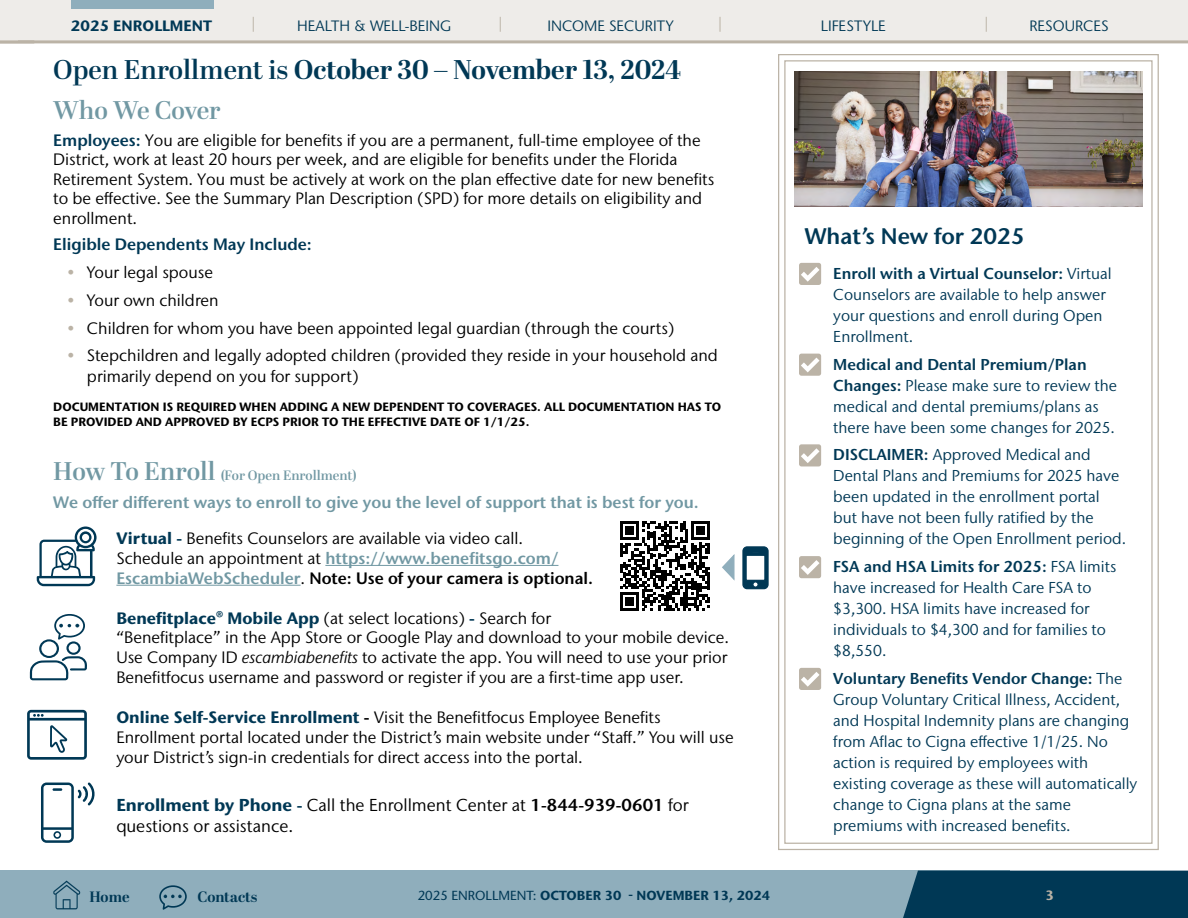
<style>
.page{position:relative;width:1188px;height:918px;background:#fff}
.page>*{position:absolute;margin:0;border:0;box-sizing:border-box;transform-origin:0 0}
.t1{font:700 27px "Abril Display";color:#003855}
.t2{font:600 25.5px "Abril Display";color:#7198a3}
.t3{font:600 22.5px "Stone Sans IIITC Pro";color:#003855}
.t4{font:17.25px/21px "Stone Sans IIITC Pro";color:#000}
.t5{font:16.5px/19.8px "Stone Sans IIITC Pro";color:#000}
.t6{font:600 16.5px "Stone Sans IIITC Pro";color:#7198a3}
.t7{font:600 16.5px "Stone Sans IIITC Pro";color:#003855}
.t8{font:15.75px/21px "Stone Sans IIITC Pro";color:#003855}
.t9{font:15px "Stone Sans IIITC Pro";color:#003855}
.t10{font:700 15px "Stone Sans IIITC Pro";color:#003855}
.t11{font:700 15px "Abril Display";color:#003855}
.t12{font:500 15px "Stone Sans IIITC Pro";color:#bbb3a6}
.t13{font:600 13.5px "Abril Display";color:#7198a3}
.t14{font:700 13.5px "Stone Sans IIITC Pro";color:#bbb3a6}
.t15{font:700 13.2px "Stone Sans IIITC Pro";color:#003855}
.t16{font:700 12px/14.4px "Stone Sans IIITC Pro";color:#000}
.s1{font-weight:600}
.s2{font-weight:600;color:#003855}
.s3{color:#bbb3a6}
.s4{font-size:25.5px}
.s5{font-weight:700;color:#003855}
.s6{font-weight:600;color:#7198a3}
.s7{font-style:italic}
.s8{font-weight:700}
.s9{font-weight:700;font-size:16.5px;color:#003855}
.s10{font-weight:500}
</style>
<div class="page">
<div style="left:0;top:0;width:1188px;height:40px;background:#eeece9"></div>
<hr style="left:0;top:40px;width:1188px;height:3px;background:#bbb3a6">
<div style="left:71px;top:0;width:143px;height:9px;background:#8faebc"></div>
<div style="left:0;top:871px;width:1010px;height:47px;background:#8faebc"></div>
<div style="left:903px;top:871px;width:285px;height:47px;background:#003855"></div>
<svg style="left:53px;top:881px;width:27px;height:28px"></svg>
<svg style="left:159px;top:885px;width:28px;height:25px"></svg>
<svg style="left:778px;top:54px;width:381px;height:796px"></svg>
<img style="left:795px;top:71px;width:348px;height:135px">
<svg style="left:37px;top:526px;width:60px;height:60px"></svg>
<svg style="left:30px;top:614px;width:57px;height:66px"></svg>
<svg style="left:27px;top:710px;width:60px;height:50px"></svg>
<hr style="left:325px;top:565px;width:233px;height:1px;background:#7198a3">
<hr style="left:116px;top:585px;width:185px;height:1px;background:#7198a3">
<svg style="left:620px;top:521px;width:90px;height:90px"></svg>
<svg style="left:742px;top:546px;width:27px;height:44px"></svg>
<svg style="left:722px;top:554px;width:13px;height:27px"></svg>
<svg style="left:41px;top:782px;width:54px;height:61px"></svg>
<p class="t10" style="left:71px;top:16px;width:143px">2025 ENROLLMENT</p>
<p class="t12" style="left:251px;top:13px;width:7px">|</p>
<p class="t9" style="left:297px;top:16px;width:155px">HEALTH &amp; WELL-BEING</p>
<p class="t12" style="left:498px;top:13px;width:7px">|</p>
<p class="t12" style="left:718px;top:13px;width:7px">|</p>
<p class="t12" style="left:984px;top:13px;width:7px">|</p>
<p class="t9" style="left:547px;top:16px;width:128px">INCOME SECURITY</p>
<p class="t9" style="left:1029px;top:16px;width:81px">RESOURCES</p>
<p class="t9" style="left:821px;top:16px;width:67px">LIFESTYLE</p>
<h1 class="t1" style="left:53px;top:51px;width:629px"><span class="s1">Open Enrollment is</span> October 30 – November 13, 2024</h1>
<h2 class="t2" style="left:53px;top:93px;width:169px">Who We Cover</h2>
<p class="t5" style="left:53px;top:130px;width:663px"><span class="s2">Employees:</span> You are eligible for benefits if you are a permanent, full-time employee of the District, work at least 20 hours per week, and are eligible for benefits under the Florida Retirement System. You must be actively at work on the plan effective date for new benefits to be effective. See the Summary Plan Description (SPD) for more details on eligibility and enrollment.</p>
<p class="t7" style="left:53px;top:234px;width:260px">Eligible Dependents May Include:</p>
<p class="t5" style="left:67px;top:262px;width:148px"><span class="s3">•</span> Your legal spouse</p>
<p class="t5" style="left:67px;top:290px;width:153px"><span class="s3">•</span> Your own children</p>
<p class="t5" style="left:67px;top:318px;width:609px"><span class="s3">•</span> Children for whom you have been appointed legal guardian (through the courts)</p>
<p class="t5" style="left:87px;top:345px;width:632px;line-height:21px;text-indent:-20px"><span class="s3">•</span> Stepchildren and legally adopted children (provided they reside in your household and primarily depend on you for support)</p>
<p class="t16" style="left:53px;top:399px;width:670px">DOCUMENTATION IS REQUIRED WHEN ADDING A NEW DEPENDENT TO COVERAGES. ALL DOCUMENTATION HAS TO<br>BE PROVIDED AND APPROVED BY ECPS PRIOR TO THE EFFECTIVE DATE OF 1/1/25.</p>
<p class="t13" style="left:53px;top:466px;width:305px"><span class="s4">How To Enroll</span> (For Open Enrollment)</p>
<p class="t6" style="left:53px;top:492px;width:647px">We offer different ways to enroll to give you the level of support that is best for you.</p>
<p class="t5" style="left:116px;top:528px;width:478px"><span class="s5">Virtual -</span> Benefits Counselors are available via video call.<br>Schedule an appointment at <span class="s6">https://www.benefitsgo.com/<br>EscambiaWebScheduler</span>. <span class="s1">Note: Use of your camera is optional.</span></p>
<p class="t5" style="left:116px;top:608px;width:614px"><span class="s5">Benefitplace® Mobile App</span> (at select locations) <span class="s5">-</span> Search for<br>“Benefitplace” in the App Store or Google Play and download to your mobile device.<br>Use Company ID <span class="s7">escambiabenefits</span> to activate the app. You will need to use your prior Benefitfocus username and password or register if you are a first-time app user.</p>
<p class="t5" style="left:116px;top:707px;width:619px"><span class="s5">Online Self-Service Enrollment</span> <span class="s8">-</span> Visit the Benefitfocus Employee Benefits<br>Enrollment portal located under the District’s main website under “Staff.” You will use your District’s sign-in credentials for direct access into the portal.</p>
<p class="t4" style="left:116px;top:794px;width:574px"><span class="s5">Enrollment by Phone</span> <span class="s9">-</span> Call the Enrollment Center at <span class="s1">1-844-939-0601</span> for questions or assistance.</p>
<h3 class="t3" style="left:805px;top:222px;width:221px">What’s New for 2025</h3>
<p class="t8" style="left:833px;top:263px;width:280px"><span class="s1">Enroll with a Virtual Counselor:</span> Virtual Counselors are available to help answer your questions and enroll during Open Enrollment.</p>
<p class="t8" style="left:833px;top:354px;width:285px"><span class="s1">Medical and Dental Premium/Plan Changes:</span> Please make sure to review the medical and dental premiums/plans as there have been some changes for 2025.</p>
<p class="t8" style="left:833px;top:444px;width:294px"><span class="s1">DISCLAIMER:</span> Approved Medical and Dental Plans and Premiums for 2025 have been updated in the enrollment portal but have not been fully ratified by the beginning of the Open Enrollment period.</p>
<p class="t8" style="left:833px;top:556px;width:284px"><span class="s1">FSA and HSA Limits for 2025:</span> FSA limits have increased for Health Care FSA to $3,300. HSA limits have increased for individuals to $4,300 and for families to $8,550.</p>
<p class="t8" style="left:833px;top:668px;width:306px"><span class="s1">Voluntary Benefits Vendor Change:</span> The Group Voluntary Critical Illness, Accident, and Hospital Indemnity plans are changing from Aflac to Cigna effective 1/1/25. No action is required by employees with existing coverage as these will automatically change to Cigna plans at the same premiums with increased benefits.</p>
<p class="t15" style="left:418px;top:887px;width:354px"><span class="s10">2025 ENROLLMENT:</span> OCTOBER 30 - NOVEMBER 13, 2024</p>
<p class="t11" style="left:89px;top:886px;width:42px">Home</p>
<p class="t11" style="left:197px;top:886px;width:61px">Contacts</p>
<p class="t14" style="left:1046px;top:887px;width:10px">3</p>
</div>
